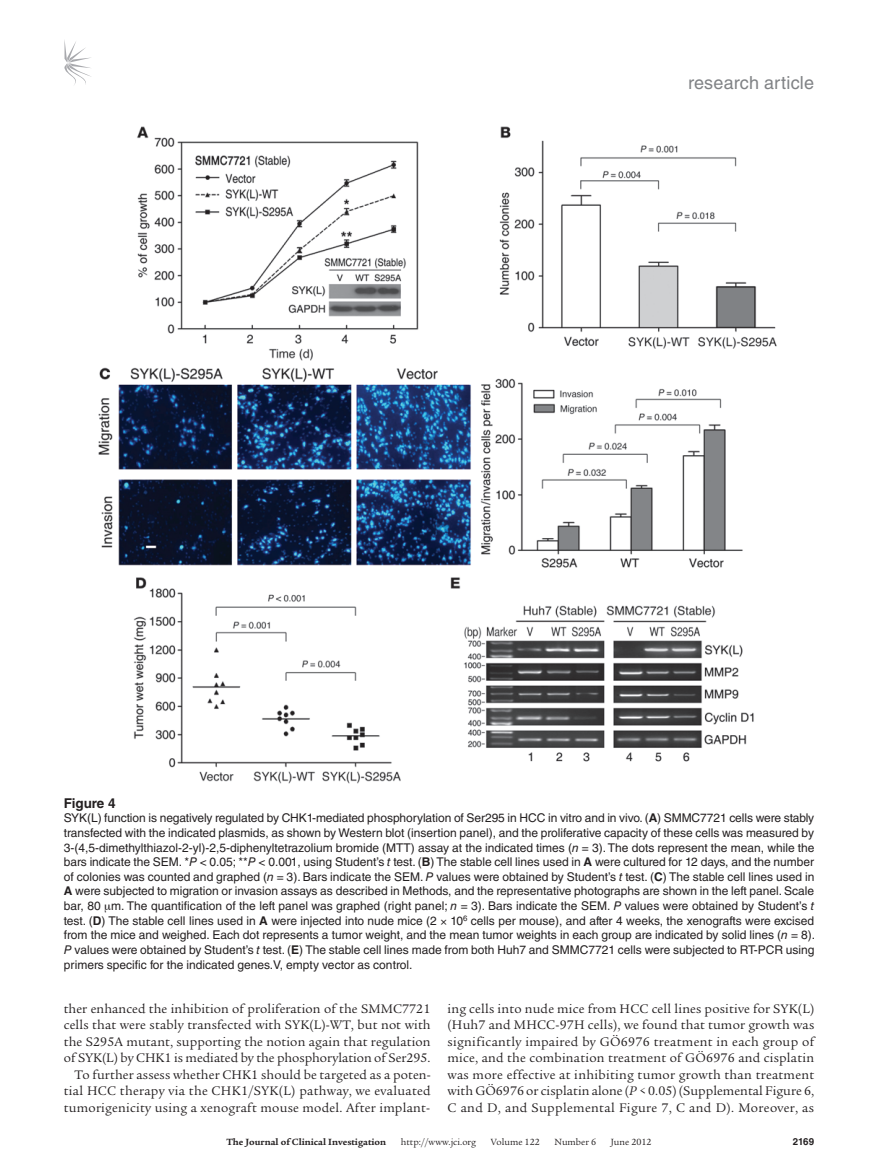
<style>
.page{position:relative;width:878px;height:1175px;background:#fff}
.page>*{position:absolute;margin:0;border:0;box-sizing:border-box;transform-origin:0 0}
.t1{font:18px "Helvetica LT Std";letter-spacing:.01em;color:#808285}
.t2{font:13.5px/16.5px "Legacy Serif Std";letter-spacing:.01em;color:#231f20;text-align:right}
.t3{font:700 13.5px "Helvetica LT Std";color:#231f20}
.t4{font:12px/14.7px "Helvetica LT Std";color:#231f20;text-align:justify}
.t5{font:9.75px "Legacy Serif Std";color:#231f20}
.t6{font:700 9.75px "Legacy Serif Std";color:#231f20}
.t7{font:700 9.75px "Helvetica LT Std";color:#231f20}
.s1{font-weight:700}
.s2{font-style:italic}
</style>
<div class="page">
<svg style="left:64px;top:40px;width:27px;height:45px"></svg>
<img style="left:98px;top:126px;width:679px;height:658px">
<h1 class="t1" style="left:688px;top:73px;width:127px">research article</h1>
<p class="t3" style="left:64px;top:794px;width:53px">Figure 4</p>
<p class="t4" style="left:64px;top:810px;width:752px">SYK(L) function is negatively regulated by CHK1-mediated phosphorylation of Ser295 in HCC in vitro and in vivo. (<span class="s1">A</span>) SMMC7721 cells were stably transfected with the indicated plasmids, as shown by Western blot (insertion panel), and the proliferative capacity of these cells was measured by 3-(4,5-dimethylthiazol-2-yl)-2,5-diphenyltetrazolium bromide (MTT) assay at the indicated times (<span class="s2">n</span> = 3). The dots represent the mean, while the bars indicate the SEM. *<span class="s2">P</span> &lt; 0.05; **<span class="s2">P</span> &lt; 0.001, using Student’s <span class="s2">t</span> test. (<span class="s1">B</span>) The stable cell lines used in <span class="s1">A</span> were cultured for 12 days, and the number of colonies was counted and graphed (<span class="s2">n</span> = 3). Bars indicate the SEM. <span class="s2">P</span> values were obtained by Student’s <span class="s2">t</span> test. (<span class="s1">C</span>) The stable cell lines used in <span class="s1">A</span> were subjected to migration or invasion assays as described in Methods, and the representative photographs are shown in the left panel. Scale bar, 80 m. The quantification of the left panel was graphed (right panel; <span class="s2">n</span> = 3). Bars indicate the SEM. <span class="s2">P</span> values were obtained by Student’s <span class="s2">t </span>test. (<span class="s1">D</span>) The stable cell lines used in <span class="s1">A</span> were injected into nude mice (2 10<sup>6</sup> cells per mouse), and after 4 weeks, the xenografts were excised from the mice and weighed. Each dot represents a tumor weight, and the mean tumor weights in each group are indicated by solid lines (<span class="s2">n</span> = 8).<br><span class="s2">P</span> values were obtained by Student’s <span class="s2">t</span> test. (<span class="s1">E</span>) The stable cell lines made from both Huh7 and SMMC7721 cells were subjected to RT-PCR using primers specific for the indicated genes.V, empty vector as control.</p>
<p class="t2" style="left:64px;top:1000px;width:368px">ther enhanced the inhibition of proliferation of the SMMC7721 cells that were stably transfected with SYK(L)-WT, but not with the S295A mutant, supporting the notion again that regulation of SYK(L) by CHK1 is mediated by the phosphorylation of Ser295.<br>To further assess whether CHK1 should be targeted as a poten&shy;tial HCC therapy via the CHK1/SYK(L) pathway, we evaluated tumorigenicity using a xenograft mouse model. After implant-</p>
<p class="t2" style="left:447px;top:1000px;width:368px;text-align:justify">ing cells into nude mice from HCC cell lines positive for SYK(L) (Huh7 and MHCC-97H cells), we found that tumor growth was significantly impaired by GÖ6976 treatment in each group of mice, and the combination treatment of GÖ6976 and cisplatin was more effective at inhibiting tumor growth than treatment with GÖ6976 or cisplatin alone (<span class="s2">P</span> &lt; 0.05) (Supplemental Figure 6, C and D, and Supplemental Figure 7, C and D). Moreover, as</p>
<p class="t6" style="left:226px;top:1135px;width:161px">The Journal of Clinical Investigation</p>
<p class="t5" style="left:401px;top:1136px;width:77px">http://www.jci.org</p>
<p class="t5" style="left:491px;top:1136px;width:50px">Volume 122</p>
<p class="t5" style="left:554px;top:1136px;width:43px">Number 6</p>
<p class="t5" style="left:610px;top:1136px;width:42px">June 2012</p>
<p class="t7" style="left:792px;top:1135px;width:23px">2169</p>
</div>
